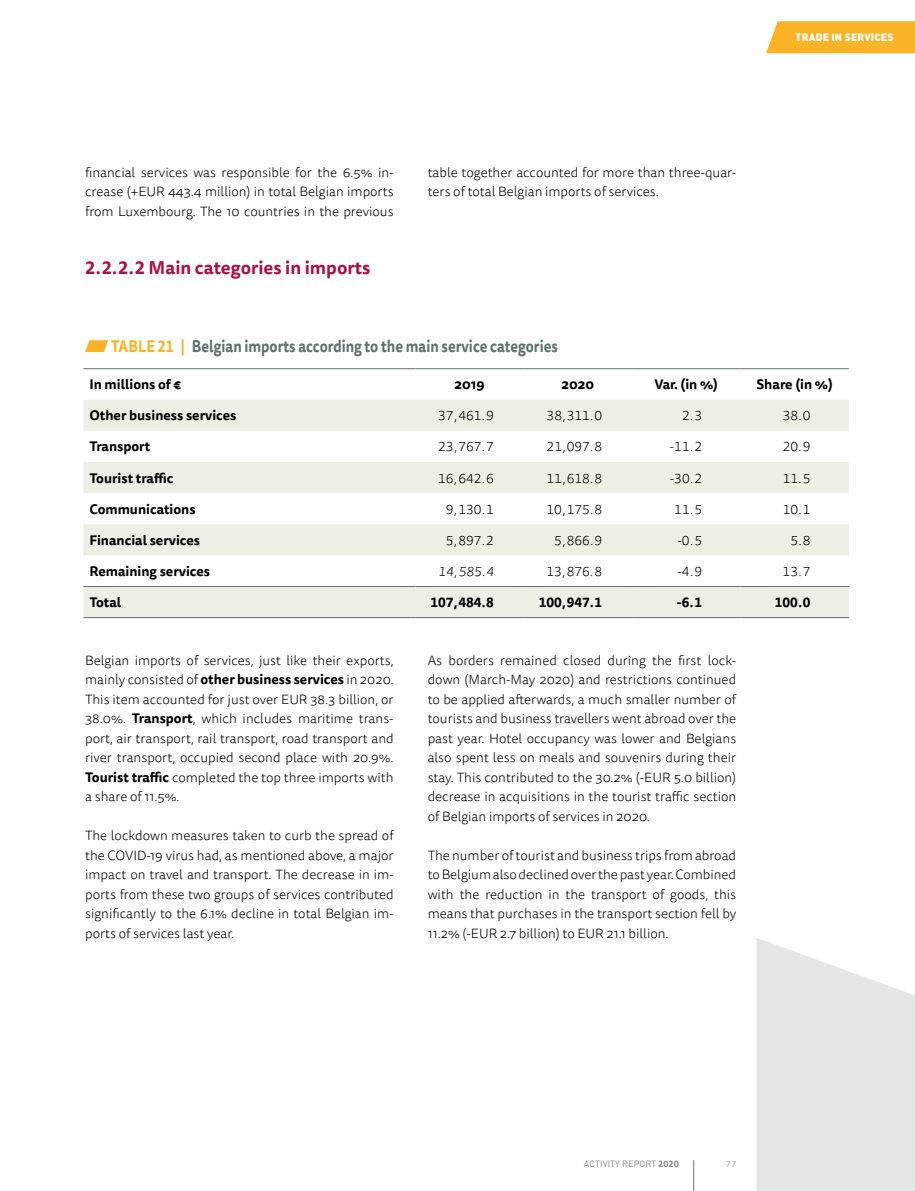
<style>
.page{position:relative;width:915px;height:1191px;background:#fff}
.page>*{position:absolute;margin:0;border:0;box-sizing:border-box;transform-origin:0 0}
.t1{font:700 18px "Tisa Sans Pro";color:#a61547}
.t2{font:700 16.5px "Tisa Sans Pro";color:#5f7175;scale:.85 1}
.t3{font:300 13.5px/19.5px "Tisa Sans Pro";color:#000;text-align:justify}
.t4{font:700 13.5px "Tisa Sans Pro";color:#000}
.t5{font:italic 300 13.5px "Tisa Sans Pro";color:#000}
.t6{font:900 10.5px "DINOT";letter-spacing:.01em;color:#fff}
.t7{font:9px "DINOT";letter-spacing:.01em;color:#878787}
.t8{font:300 9px "Tisa Sans Pro";color:#878787}
.s1{color:#f8b327}
.s2{font-weight:700}
.s3{font-family:"Tisa Sans Pro";font-weight:700}
</style>
<div class="page">
<hr style="left:693px;top:1160px;width:1px;height:31px;background:#706f6f">
<svg style="left:756px;top:938px;width:158px;height:253px"></svg>
<svg style="left:85px;top:340px;width:23px;height:12px"></svg>
<svg style="left:83px;top:400px;width:765px;height:217px;fill:#edefe4"></svg>
<hr style="left:83px;top:368px;width:332px;height:1px;background:#5f7175">
<hr style="left:415px;top:368px;width:108px;height:1px;background:#5f7175">
<hr style="left:523px;top:368px;width:109px;height:1px;background:#5f7175">
<hr style="left:632px;top:368px;width:108px;height:1px;background:#5f7175">
<hr style="left:740px;top:368px;width:108px;height:1px;background:#5f7175">
<hr style="left:83px;top:586px;width:332px;height:1px;background:#5f7175">
<hr style="left:415px;top:586px;width:108px;height:1px;background:#5f7175">
<hr style="left:523px;top:586px;width:109px;height:1px;background:#5f7175">
<hr style="left:632px;top:586px;width:108px;height:1px;background:#5f7175">
<hr style="left:740px;top:586px;width:108px;height:1px;background:#5f7175">
<hr style="left:83px;top:617px;width:332px;height:1px;background:#5f7175">
<hr style="left:415px;top:617px;width:108px;height:1px;background:#5f7175">
<hr style="left:523px;top:617px;width:109px;height:1px;background:#5f7175">
<hr style="left:632px;top:617px;width:108px;height:1px;background:#5f7175">
<hr style="left:740px;top:617px;width:108px;height:1px;background:#5f7175">
<svg style="left:766px;top:21px;width:148px;height:32px"></svg>
<p class="t3" style="left:85px;top:163px;width:310px">financial services was responsible for the 6.5% in&shy;crease (+EUR 443.4 million) in total Belgian imports from Luxembourg. The 10 countries in the previous</p>
<p class="t3" style="left:427px;top:163px;width:310px">table together accounted for more than three-quar&shy;ters of total Belgian imports of services.</p>
<h1 class="t1" style="left:85px;top:255px;width:287px">2.2.2.2 Main categories in imports</h1>
<p class="t2" style="left:111px;top:334px;width:527px"><span class="s1">TABLE 21 |</span> Belgian imports according to the main service categories</p>
<p class="t6" style="left:795px;top:30px;width:100px">TRADE IN SERVICES</p>
<p class="t4" style="left:89px;top:374px;width:93px">In millions of €</p>
<p class="t4" style="left:454px;top:374px;width:32px">2019</p>
<p class="t4" style="left:561px;top:374px;width:34px">2020</p>
<p class="t4" style="left:654px;top:374px;width:65px">Var. (in %)</p>
<p class="t4" style="left:756px;top:374px;width:78px">Share (in %)</p>
<p class="t4" style="left:89px;top:405px;width:148px">Other business services</p>
<p class="t3" style="left:438px;top:406px;width:57px">37,461.9</p>
<p class="t3" style="left:546px;top:406px;width:57px">38,311.0</p>
<p class="t3" style="left:681px;top:406px;width:22px">2.3</p>
<p class="t3" style="left:782px;top:406px;width:29px">38.0</p>
<p class="t4" style="left:89px;top:437px;width:62px">Transport</p>
<p class="t3" style="left:438px;top:437px;width:57px">23,767.7</p>
<p class="t3" style="left:546px;top:437px;width:57px">21,097.8</p>
<p class="t3" style="left:669px;top:437px;width:34px">-11.2</p>
<p class="t3" style="left:782px;top:437px;width:29px">20.9</p>
<p class="t4" style="left:89px;top:468px;width:85px">Tourist traffic</p>
<p class="t3" style="left:438px;top:468px;width:57px">16,642.6</p>
<p class="t3" style="left:546px;top:468px;width:57px">11,618.8</p>
<p class="t3" style="left:669px;top:468px;width:34px">-30.2</p>
<p class="t3" style="left:782px;top:468px;width:29px">11.5</p>
<p class="t4" style="left:89px;top:499px;width:108px">Communications</p>
<p class="t3" style="left:446px;top:500px;width:49px">9,130.1</p>
<p class="t3" style="left:546px;top:500px;width:57px">10,175.8</p>
<p class="t3" style="left:674px;top:500px;width:29px">11.5</p>
<p class="t3" style="left:782px;top:500px;width:29px">10.1</p>
<p class="t4" style="left:89px;top:530px;width:112px">Financial services</p>
<p class="t3" style="left:446px;top:531px;width:49px">5,897.2</p>
<p class="t3" style="left:554px;top:531px;width:49px">5,866.9</p>
<p class="t3" style="left:677px;top:531px;width:26px">-0.5</p>
<p class="t3" style="left:790px;top:531px;width:22px">5.8</p>
<p class="t4" style="left:89px;top:561px;width:122px">Remaining services</p>
<p class="t5" style="left:438px;top:562px;width:57px">14,585.4</p>
<p class="t3" style="left:546px;top:562px;width:57px">13,876.8</p>
<p class="t3" style="left:677px;top:562px;width:26px">-4.9</p>
<p class="t3" style="left:782px;top:562px;width:29px">13.7</p>
<p class="t4" style="left:89px;top:592px;width:33px">Total</p>
<p class="t4" style="left:430px;top:592px;width:65px">107,484.8</p>
<p class="t4" style="left:538px;top:592px;width:65px">100,947.1</p>
<p class="t4" style="left:676px;top:592px;width:27px">-6.1</p>
<p class="t4" style="left:774px;top:592px;width:37px">100.0</p>
<p class="t3" style="left:85px;top:650px;width:310px">Belgian imports of services, just like their exports, mainly consisted of <span class="s2">other business services</span> in 2020.<br>This item accounted for just over EUR 38.3 billion, or 38.0%. <span class="s2">Transport</span>, which includes maritime trans&shy;port, air transport, rail transport, road transport and river transport, occupied second place with 20.9%.<br><span class="s2">Tourist traffic</span> completed the top three imports with a share of 11.5%.</p>
<p class="t3" style="left:85px;top:826px;width:310px">The lockdown measures taken to curb the spread of the COVID-19 virus had, as mentioned above, a major impact on travel and transport. The decrease in im&shy;ports from these two groups of services contributed significantly to the 6.1% decline in total Belgian im&shy;ports of services last year.</p>
<p class="t3" style="left:427px;top:650px;width:310px">As borders remained closed during the first lock&shy;down (March-May 2020) and restrictions continued to be applied afterwards, a much smaller number of tourists and business travellers went abroad over the past year. Hotel occupancy was lower and Belgians also spent less on meals and souvenirs during their stay. This contributed to the 30.2% (-EUR 5.0 billion) decrease in acquisitions in the tourist traffic section of Belgian imports of services in 2020.</p>
<p class="t3" style="left:427px;top:845px;width:310px">The number of tourist and business trips from abroad to Belgium also declined over the past year. Combined with the reduction in the transport of goods, this means that purchases in the transport section fell by 11.2% (-EUR 2.7 billion) to EUR 21.1 billion.</p>
<p class="t7" style="left:583px;top:1157px;width:96px">ACTIVITY REPORT <span class="s3">2020</span></p>
<p class="t8" style="left:725px;top:1158px;width:12px">77</p>
</div>
